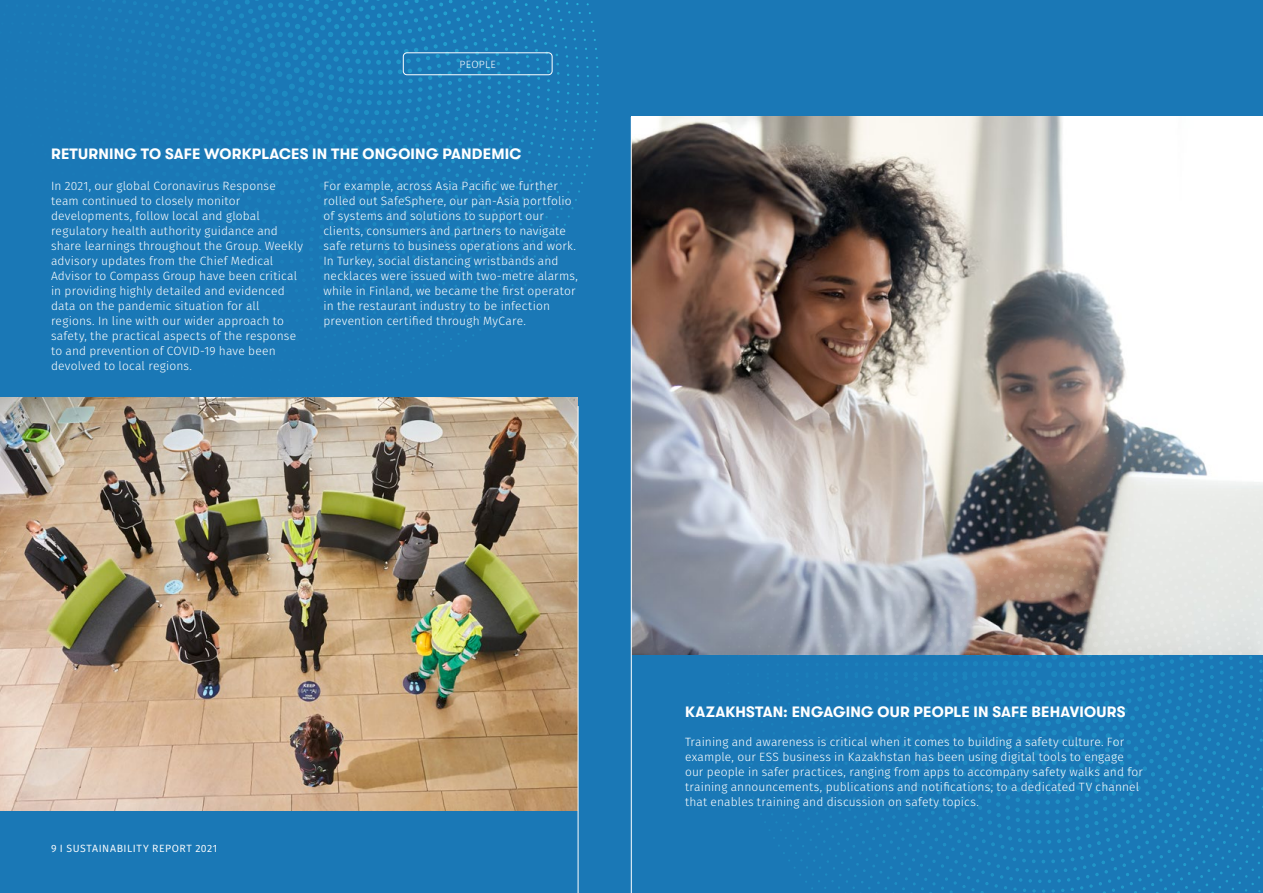
<style>
.page{position:relative;width:1263px;height:893px;background:#1a78b6}
.page>*{position:absolute;margin:0;border:0;box-sizing:border-box;transform-origin:0 0}
.t1{font:700 15px "GT Walsheim";letter-spacing:.015em;color:#fff}
.t2{font:300 12px/15px "Fira Sans";letter-spacing:.01em;color:#fff}
.t3{font:10.5px "Fira Sans";letter-spacing:.055em;color:#fff}
.t4{font:300 10.5px "Fira Sans";letter-spacing:.025em;color:#fff}
</style>
<div class="page">
<svg style="left:173px;top:0;width:379px;height:331px"></svg>
<svg style="left:389px;top:188px;width:177px;height:181px"></svg>
<img style="left:632px;top:117px;width:631px;height:537px">
<hr style="left:631px;top:117px;width:1px;height:776px;background:#fff">
<img style="left:0;top:398px;width:578px;height:412px">
<hr style="left:578px;top:406px;width:1px;height:487px;background:#fff">
<svg style="left:773px;top:376px;width:15px;height:133px"></svg>
<svg style="left:745px;top:509px;width:43px;height:31px"></svg>
<svg style="left:788px;top:357px;width:475px;height:183px"></svg>
<img style="left:938px;top:393px;width:212px;height:147px">
<svg style="left:732px;top:540px;width:531px;height:71px"></svg>
<svg style="left:727px;top:611px;width:536px;height:165px"></svg>
<svg style="left:786px;top:776px;width:477px;height:117px"></svg>
<div style="left:403px;top:52px;width:149px;height:23px;border:1px solid #fff;border-radius:4px"></div>
<p class="t4" style="left:459px;top:57px;width:38px">PEOPLE</p>
<p class="t1" style="left:51px;top:146px;width:472px">RETURNING TO SAFE WORKPLACES IN THE ONGOING PANDEMIC</p>
<p class="t2" style="left:51px;top:178px;width:254px">In 2021, our global Coronavirus Response team continued to closely monitor developments, follow local and global regulatory health authority guidance and share learnings throughout the Group. Weekly advisory updates from the Chief Medical Advisor to Compass Group have been critical in providing highly detailed and evidenced data on the pandemic situation for all regions. In line with our wider approach to safety, the practical aspects of the response to and prevention of COVID-19 have been devolved to local regions.</p>
<p class="t2" style="left:323px;top:178px;width:256px">For example, across Asia Pacific we further rolled out SafeSphere, our pan-Asia portfolio of systems and solutions to support our clients, consumers and partners to navigate safe returns to business operations and work.<br>In Turkey, social distancing wristbands and necklaces were issued with two-metre alarms, while in Finland, we became the first operator in the restaurant industry to be infection prevention certified through MyCare.</p>
<p class="t3" style="left:51px;top:840px;width:168px">9 I SUSTAINABILITY REPORT 2021</p>
<p class="t1" style="left:685px;top:703px;width:442px">KAZAKHSTAN: ENGAGING OUR PEOPLE IN SAFE BEHAVIOURS</p>
<p class="t2" style="left:685px;top:734px;width:459px">Training and awareness is critical when it comes to building a safety culture. For example, our ESS business in Kazakhstan has been using digital tools to engage our people in safer practices, ranging from apps to accompany safety walks and for training announcements, publications and notifications; to a dedicated TV channel that enables training and discussion on safety topics.</p>
</div>
